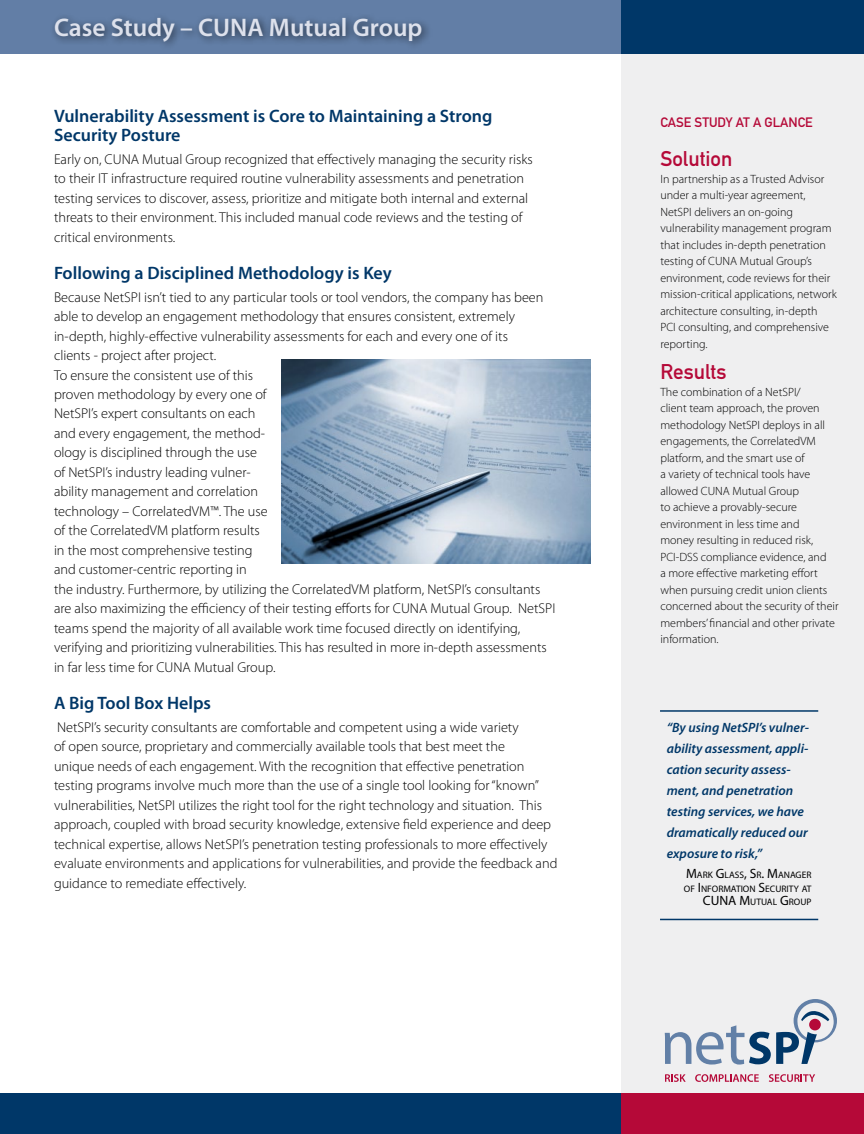
<style>
.page{position:relative;width:864px;height:1134px;background:#fff}
.page>*{position:absolute;margin:0;border:0;box-sizing:border-box;transform-origin:0 0}
.t1{font:600 25.5px "Myriad Pro";color:#dde1ec}
.t2{font:21px "DIN Mittelschrift Std";color:#b50938}
.t3{font:600 18px/19.5px "Myriad Pro";color:#003768}
.t4{font:300 14.25px/19.5px "Myriad Pro";color:#000}
.t5{font:italic 600 13.5px/21px "Myriad Pro";color:#003768}
.t6{font:13.5px "DIN Mittelschrift Std";color:#b50938}
.t7{font:13.5px "Myriad Pro";color:#000}
.t8{font:300 12px/16.5px "Myriad Pro";color:#000}
.t9{font:9.45px/13.5px "Myriad Pro";color:#000}
.s1{font-size:13.5px}
</style>
<div class="page">
<div style="left:621px;top:50px;width:243px;height:1059px;background:#efeff0"></div>
<div style="left:0;top:0;width:850px;height:54px;background:#627ea6"></div>
<div style="left:621px;top:0;width:243px;height:54px;background:#003768"></div>
<svg style="left:665px;top:999px;width:172px;height:66px"></svg>
<svg style="left:665px;top:1074px;width:21px;height:8px"></svg>
<svg style="left:695px;top:1074px;width:64px;height:8px"></svg>
<svg style="left:769px;top:1074px;width:46px;height:8px"></svg>
<div style="left:0;top:1094px;width:636px;height:40px;background:#003768"></div>
<div style="left:621px;top:1094px;width:243px;height:40px;background:#b50938"></div>
<div style="left:50px;top:13px;width:382px;height:39px;background:#000;opacity:.6"></div>
<hr style="left:660px;top:710px;width:158px;height:2px;background:#003768">
<hr style="left:660px;top:919px;width:158px;height:1px;background:#003768">
<img style="left:282px;top:359px;width:309px;height:205px">
<h1 class="t1" style="left:54px;top:11px;width:370px">Case Study – CUNA Mutual Group</h1>
<p class="t3" style="left:54px;top:105px;width:440px">Vulnerability Assessment is Core to Maintaining a Strong<br>Security Posture</p>
<p class="t4" style="left:54px;top:149px;width:480px">Early on, CUNA Mutual Group recognized that effectively managing the security risks to their IT infrastructure required routine vulnerability assessments and penetration testing services to discover, assess, prioritize and mitigate both internal and external threats to their environment. This included manual code reviews and the testing of critical environments.</p>
<p class="t3" style="left:54px;top:263px;width:339px">Following a Disciplined Methodology is Key</p>
<p class="t4" style="left:54px;top:287px;width:503px">Because NetSPI isn’t tied to any particular tools or tool vendors, the company has been able to develop an engagement methodology that ensures consistent, extremely in-depth, highly-effective vulnerability assessments for each and every one of its<br>clients - project after project.<br>To ensure the consistent use of this<br>proven methodology by every one of<br>NetSPI’s expert consultants on each<br>and every engagement, the method-<br>ology is disciplined through the use<br>of NetSPI’s industry leading vulner-<br>ability management and correlation<br>technology – CorrelatedVM™. The use<br>of the CorrelatedVM platform results<br>in the most comprehensive testing<br>and customer-centric reporting in<br>the industry. Furthermore, by utilizing the CorrelatedVM platform, NetSPI’s consultants are also maximizing the efficiency of their testing efforts for CUNA Mutual Group. NetSPI teams spend the majority of all available work time focused directly on identifying, verifying and prioritizing vulnerabilities. This has resulted in more in-depth assessments in far less time for CUNA Mutual Group.</p>
<p class="t3" style="left:54px;top:693px;width:159px">A Big Tool Box Helps</p>
<p class="t4" style="left:54px;top:717px;width:505px">NetSPI’s security consultants are comfortable and competent using a wide variety<br>of open source, proprietary and commercially available tools that best meet the<br>unique needs of each engagement. With the recognition that effective penetration testing programs involve much more than the use of a single tool looking for “known” vulnerabilities, NetSPI utilizes the right tool for the right technology and situation. This approach, coupled with broad security knowledge, extensive field experience and deep technical expertise, allows NetSPI’s penetration testing professionals to more effectively evaluate environments and applications for vulnerabilities, and provide the feedback and guidance to remediate effectively.</p>
<p class="t6" style="left:660px;top:115px;width:154px">CASE STUDY AT A GLANCE</p>
<h2 class="t2" style="left:660px;top:146px;width:73px">SOLUTION</h2>
<p class="t8" style="left:660px;top:170px;width:178px">In partnership as a Trusted Advisor under a multi-year agreement,<br>NetSPI delivers an on-going vulnerability management program that includes in-depth penetration testing of CUNA Mutual Group’s environment, code reviews for their mission-critical applications, network architecture consulting, in-depth<br>PCI consulting, and comprehensive reporting.</p>
<h2 class="t2" style="left:660px;top:360px;width:68px">RESULTS</h2>
<p class="t8" style="left:660px;top:384px;width:180px">The combination of a NetSPI/<br>client team approach, the proven methodology NetSPI deploys in all engagements, the CorrelatedVM platform, and the smart use of<br>a variety of technical tools have allowed CUNA Mutual Group<br>to achieve a provably-secure environment in less time and<br>money resulting in reduced risk,<br>PCI-DSS compliance evidence, and<br>a more effective marketing effort when pursuing credit union clients concerned about the security of their members’ financial and other private information.</p>
<p class="t5" style="left:667px;top:717px;width:144px">“By using NetSPI’s vulner&shy;ability assessment, appli&shy;cation security assess&shy;ment, and penetration testing services, we have dramatically reduced our exposure to risk,”</p>
<p class="t9" style="left:684px;top:868px;width:129px"><span class="s1">M</span>ARK <span class="s1">G</span>LASS<span class="s1">, S</span>R<span class="s1">. M</span>ANAGER<br>OF <span class="s1">I</span>NFORMATION <span class="s1">S</span>ECURITY AT</p>
<p class="t7" style="left:703px;top:892px;width:10px">CUNA</p>
<p class="t9" style="left:739px;top:895px;width:74px"><span class="s1">M</span>UTUAL <span class="s1">G</span>ROUP</p>
</div>
